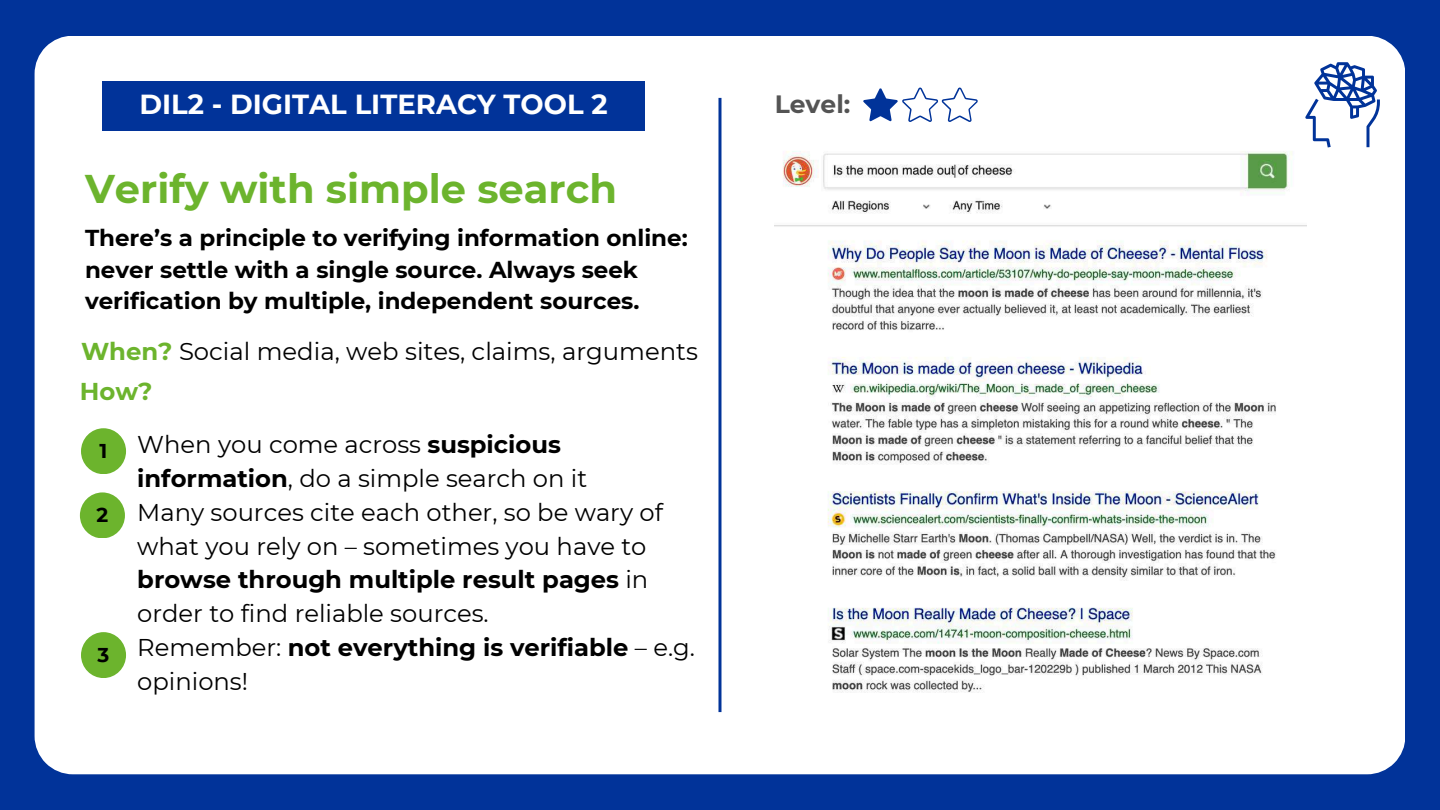
<style>
.page{position:relative;width:1440px;height:810px;background:#013399}
.page>*{position:absolute;margin:0;border:0;box-sizing:border-box;transform-origin:0 0}
.t1{font:700 40px "Montserrat";color:#6cb42d}
.t2{font:700 27.5px "Montserrat";color:#fff}
.t3{font:700 25px "Montserrat";color:#545454}
.t4{font:24.3px "Montserrat";color:#000}
.t5{font:700 24.3px "Montserrat";color:#6cb42d}
.t6{font:24.2px/33.8px "Montserrat";color:#000}
.t7{font:700 23px/31.5px "Montserrat";color:#000}
.t8{font:700 20px "Montserrat";color:#000}
.s1{font-weight:700;color:#6cb42d}
.s2{font-weight:700}
</style>
<div class="page">
<div style="left:35px;top:36px;width:1370px;height:738px;background:#fff"></div>
<hr style="left:718px;top:98px;width:3px;height:614px;background:#013399">
<div style="left:102px;top:81px;width:543px;height:50px;background:#013399"></div>
<img style="left:775px;top:143px;width:532px;height:569px">
<svg style="left:1305px;top:62px;width:75px;height:86px"></svg>
<svg style="left:863px;top:88px;width:116px;height:34px"></svg>
<div style="left:81px;top:428px;width:45px;height:46px;background:#6cb42d;border-radius:50%"></div>
<div style="left:80px;top:492px;width:45px;height:46px;background:#6cb42d;border-radius:50%"></div>
<div style="left:81px;top:632px;width:45px;height:46px;background:#6cb42d;border-radius:50%"></div>
<p class="t2" style="left:139px;top:88px;width:470px">DIL2 - DIGITAL LITERACY TOOL 2</p>
<h1 class="t1" style="left:85px;top:164px;width:534px">Verify with simple search</h1>
<p class="t7" style="left:85px;top:222px;width:604px">There’s a principle to verifying information online: never settle with a single source. Always seek verification by multiple, independent sources.</p>
<p class="t4" style="left:81px;top:336px;width:619px"><span class="s1">When?</span> Social media, web sites, claims, arguments</p>
<p class="t5" style="left:80px;top:377px;width:74px">How?</p>
<p class="t8" style="left:100px;top:439px;width:9px">1</p>
<p class="t8" style="left:97px;top:503px;width:13px">2</p>
<p class="t8" style="left:98px;top:643px;width:13px">3</p>
<p class="t6" style="left:137px;top:428px;width:559px">When you come across <span class="s2">suspicious information</span>, do a simple search on it<br>Many sources cite each other, so be wary of what you rely on – sometimes you have to <span class="s2">browse through multiple result pages</span> in order to find reliable sources.<br>Remember: <span class="s2">not everything is verifiable</span> – e.g. opinions!</p>
<p class="t3" style="left:775px;top:89px;width:77px">Level:</p>
</div>
